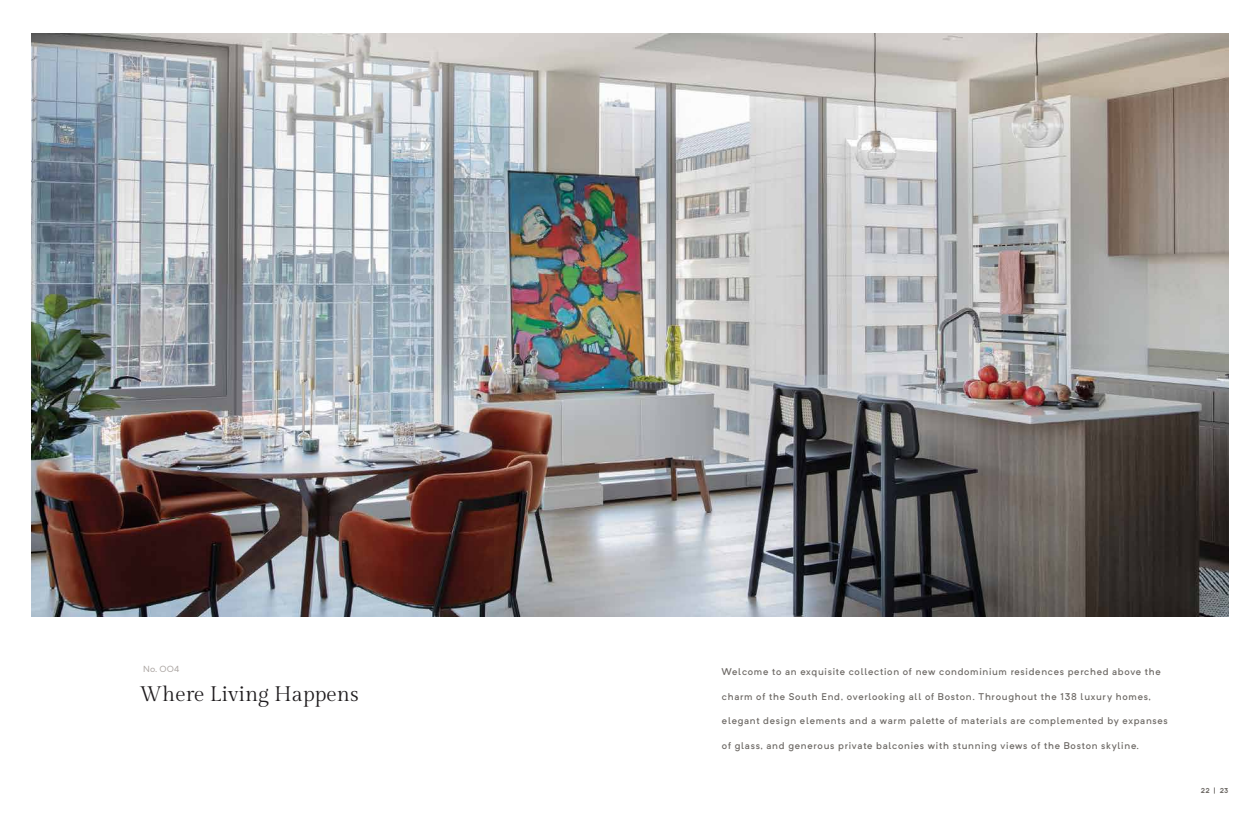
<style>
.page{position:relative;width:1260px;height:819px;background:#fff}
.page>*{position:absolute;margin:0;border:0;box-sizing:border-box;transform-origin:0 0}
.t1{font:21px "Gilda Display";color:#1e1b1d}
.t2{font:500 9.62px "Neutrif Pro";letter-spacing:.075em;color:#6d6965}
.t3{font:8.75px "Centra No 2";color:#ada7a4}
.t4{font:700 7px "Neutrif Pro";color:#6d6965}
</style>
<div class="page">
<img style="left:32px;top:33px;width:1196px;height:584px">
<p class="t3" style="left:143px;top:664px;width:37px">No. OO4</p>
<h1 class="t1" style="left:139px;top:682px;width:221px">Where Living Happens</h1>
<p class="t2" style="left:722px;top:666px;width:441px">Welcome to an exquisite collection of new condominium residences perched above the</p>
<p class="t2" style="left:722px;top:690px;width:431px">charm of the South End, overlooking all of Boston. Throughout the 138 luxury homes,</p>
<p class="t2" style="left:722px;top:715px;width:447px">elegant design elements and a warm palette of materials are complemented by expanses</p>
<p class="t2" style="left:722px;top:739px;width:419px">of glass, and generous private balconies with stunning views of the Boston skyline.</p>
<p class="t4" style="left:1201px;top:786px;width:29px">22 | 23</p>
</div>
